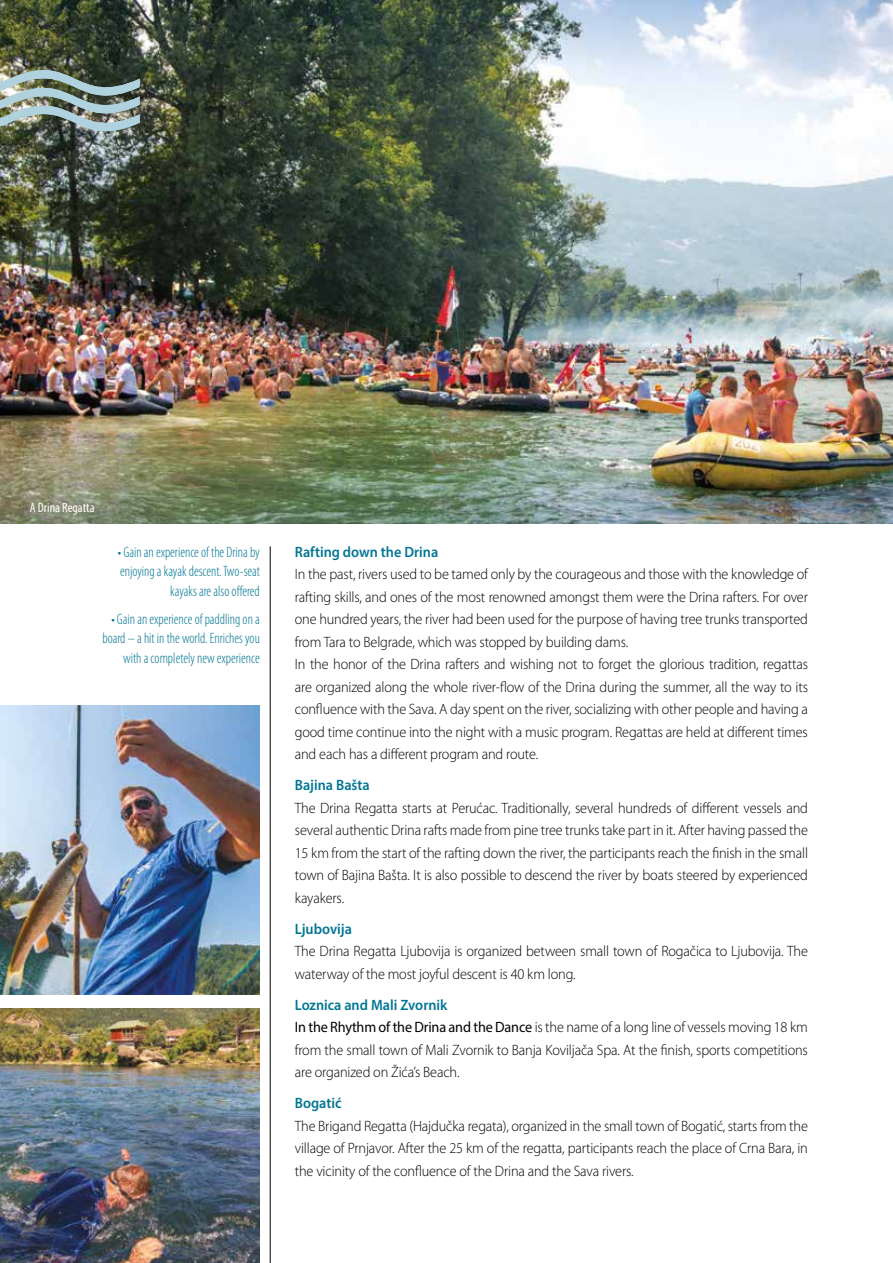
<style>
.page{position:relative;width:893px;height:1263px;background:#fff}
.page>*{position:absolute;margin:0;border:0;box-sizing:border-box;transform-origin:0 0}
.t1{font:300 15px/22.5px "Myriad Pro";letter-spacing:-.01em;color:#000;scale:.95 1}
.t2{font:300 condensed 15px/19.5px "Myriad Pro";color:#007693;text-align:right;scale:.95 1}
.t3{font:600 15px "Myriad Pro";color:#007693;scale:.95 1}
.t4{font:condensed 13.5px "Myriad Pro";color:#fff}
.s1{font-weight:600;color:#007693}
.s2{font-weight:400}
</style>
<div class="page">
<img style="left:0;top:0;width:893px;height:523px">
<img style="left:0;top:705px;width:260px;height:290px">
<img style="left:0;top:1009px;width:260px;height:254px">
<img style="left:0;top:64px;width:140px;height:74px">
<hr style="left:270px;top:546px;width:1px;height:717px;background:#000">
<p class="t4" style="left:30px;top:499px;width:66px">A Drina Regatta</p>
<p class="t2" style="left:118px;top:542px;width:151px">• Gain an experience of the Drina by enjoying a kayak descent. Two-seat kayaks are also offered</p>
<p class="t2" style="left:102px;top:609px;width:167px">• Gain an experience of paddling on a board – a hit in the world. Enriches you with a completely new experience</p>
<p class="t3" style="left:295px;top:542px;width:153px">Rafting down the Drina</p>
<p class="t1" style="left:295px;top:563px;width:542px">In the past, rivers used to be tamed only by the courageous and those with the knowledge of rafting skills, and ones of the most renowned amongst them were the Drina rafters. For over one hundred years, the river had been used for the purpose of having tree trunks transported from Tara to Belgrade, which was stopped by building dams.<br>In the honor of the Drina rafters and wishing not to forget the glorious tradition, regattas are organized along the whole river-flow of the Drina during the summer, all the way to its confluence with the Sava. A day spent on the river, socializing with other people and having a good time continue into the night with a music program. Regattas are held at different times and each has a different program and route.</p>
<p class="t3" style="left:295px;top:776px;width:80px">Bajina Bašta</p>
<p class="t1" style="left:295px;top:797px;width:542px;text-align:justify">The Drina Regatta starts at Perućac. Traditionally, several hundreds of different vessels and several authentic Drina rafts made from pine tree trunks take part in it. After having passed the 15 km from the start of the rafting down the river, the participants reach the finish in the small town of Bajina Bašta. It is also possible to descend the river by boats steered by experienced kayakers.</p>
<p class="t3" style="left:295px;top:919px;width:62px">Ljubovija</p>
<p class="t1" style="left:295px;top:940px;width:542px">The Drina Regatta Ljubovija is organized between small town of Rogačica to Ljubovija. The waterway of the most joyful descent is 40 km long.</p>
<p class="t1" style="left:295px;top:994px;width:542px"><span class="s1">Loznica and Mali Zvornik<br></span><span class="s2">In the Rhythm of the Drina and the Dance</span> is the name of a long line of vessels moving 18 km from the small town of Mali Zvornik to Banja Koviljača Spa. At the finish, sports competitions are organized on Žića’s Beach.</p>
<p class="t3" style="left:295px;top:1094px;width:51px">Bogatić</p>
<p class="t1" style="left:295px;top:1115px;width:542px;text-align:justify">The Brigand Regatta (Hajdučka regata), organized in the small town of Bogatić, starts from the village of Prnjavor. After the 25 km of the regatta, participants reach the place of Crna Bara, in the vicinity of the confluence of the Drina and the Sava rivers.</p>
</div>
